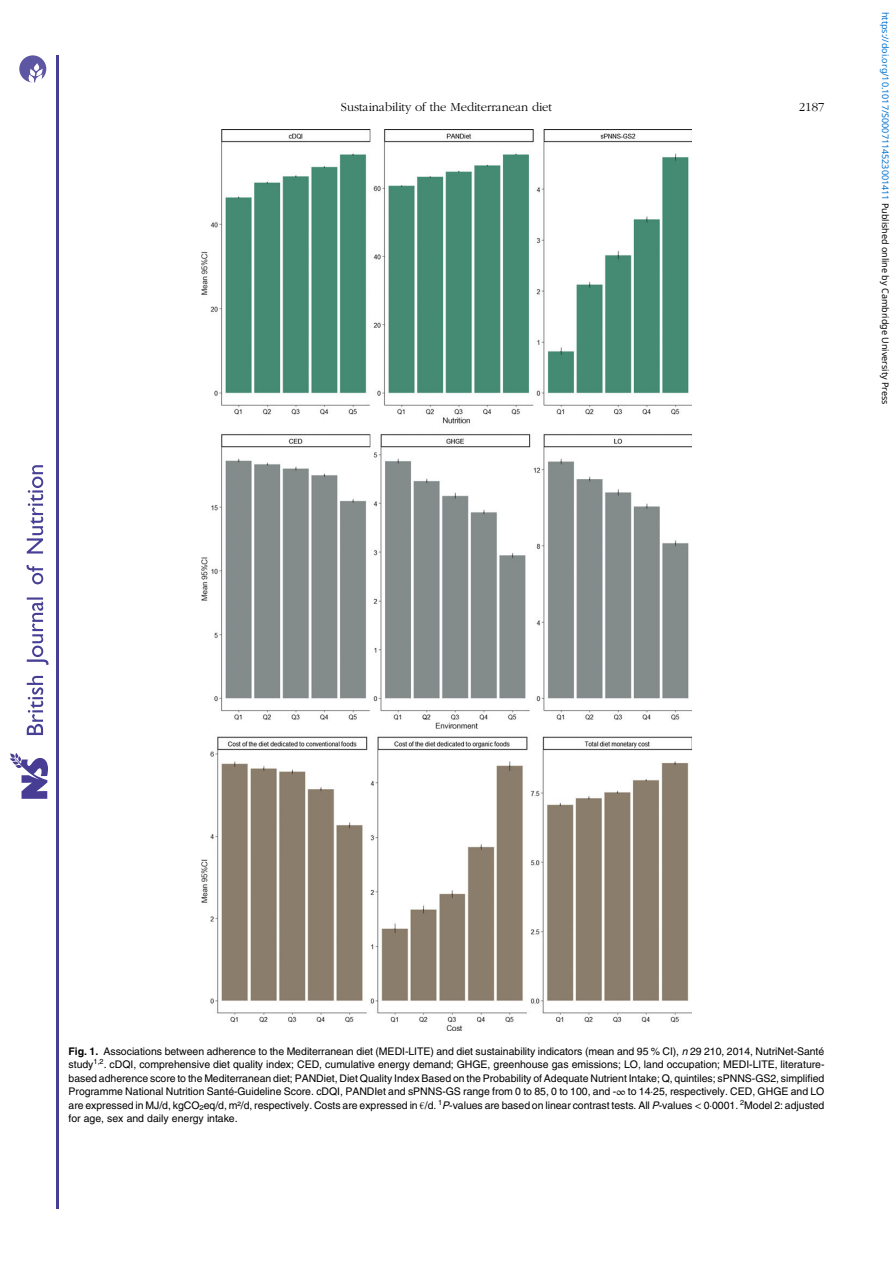
<style>
.page{position:relative;width:893px;height:1263px;background:#fff}
.page>*{position:absolute;margin:0;border:0;box-sizing:border-box;transform-origin:0 0}
.t1{font:12.75px "Adv OT777 cf 4 fb";color:#000}
.t2{font:10.5px/13.5px "Adv OT82 c 4 f 4 c 4";color:#000;text-align:justify}
.t3{font:9px "Noto Sans";color:#0172cf}
.s1{color:#000}
.s2{font-family:"Adv O Tf 3919 c 9 c.B"}
.s3{font-family:"Adv OT7 a 027 dc 5.I"}
.s4{font-family:"Adv OT8608 a 8 d 1"}
</style>
<div class="page">
<hr style="left:56px;top:55px;width:2px;height:1153px;background:#463f95">
<svg style="left:10px;top:753px;width:38px;height:46px"></svg>
<svg style="left:26px;top:465px;width:23px;height:270px"></svg>
<svg style="left:19px;top:55px;width:27px;height:27px"></svg>
<img style="left:201px;top:129px;width:491px;height:902px">
<p class="t1" style="left:341px;top:102px;width:213px">Sustainability of the Mediterranean diet</p>
<p class="t1" style="left:799px;top:102px;width:27px">2187</p>
<p class="t3" style="left:892px;top:12px;width:394px;rotate:90deg">https://doi.org/10.1017/S0007114523001411 <span class="s1">Published online by Cambridge University Press</span></p>
<p class="t2" style="left:69px;top:1045px;width:757px"><span class="s2">Fig. 1.</span> Associations between adherence to the Mediterranean diet (MEDI-LITE) and diet sustainability indicators (mean and 95 % CI), <span class="s3">n</span> 29 210, 2014, NutriNet-Santé study<sup>1,2</sup>. cDQI, comprehensive diet quality index; CED, cumulative energy demand; GHGE, greenhouse gas emissions; LO, land occupation; MEDI-LITE, literature&shy;based adherence score to the Mediterranean diet; PANDiet, Diet Quality Index Based on the Probability of Adequate Nutrient Intake; Q, quintiles; sPNNS-GS2, simplified Programme National Nutrition Santé-Guideline Score. cDQI, PANDIet and sPNNS-GS range from 0 to 85, 0 to 100, and -<span class="s4">∞</span> to 14<span class="s4">·</span>25, respectively. CED, GHGE and LO are expressed in MJ/d, kgCO<sub>2</sub>eq/d, m²/d, respectively. Costs are expressed in <span class="s4">€</span>/d. <sup>1</sup><span class="s3">P</span>-values are based on linear contrast tests. All <span class="s3">P</span>-values <span class="s4">&lt;</span> 0<span class="s4">·</span>0001. <sup>2</sup>Model 2: adjusted for age, sex and daily energy intake.</p>
</div>
